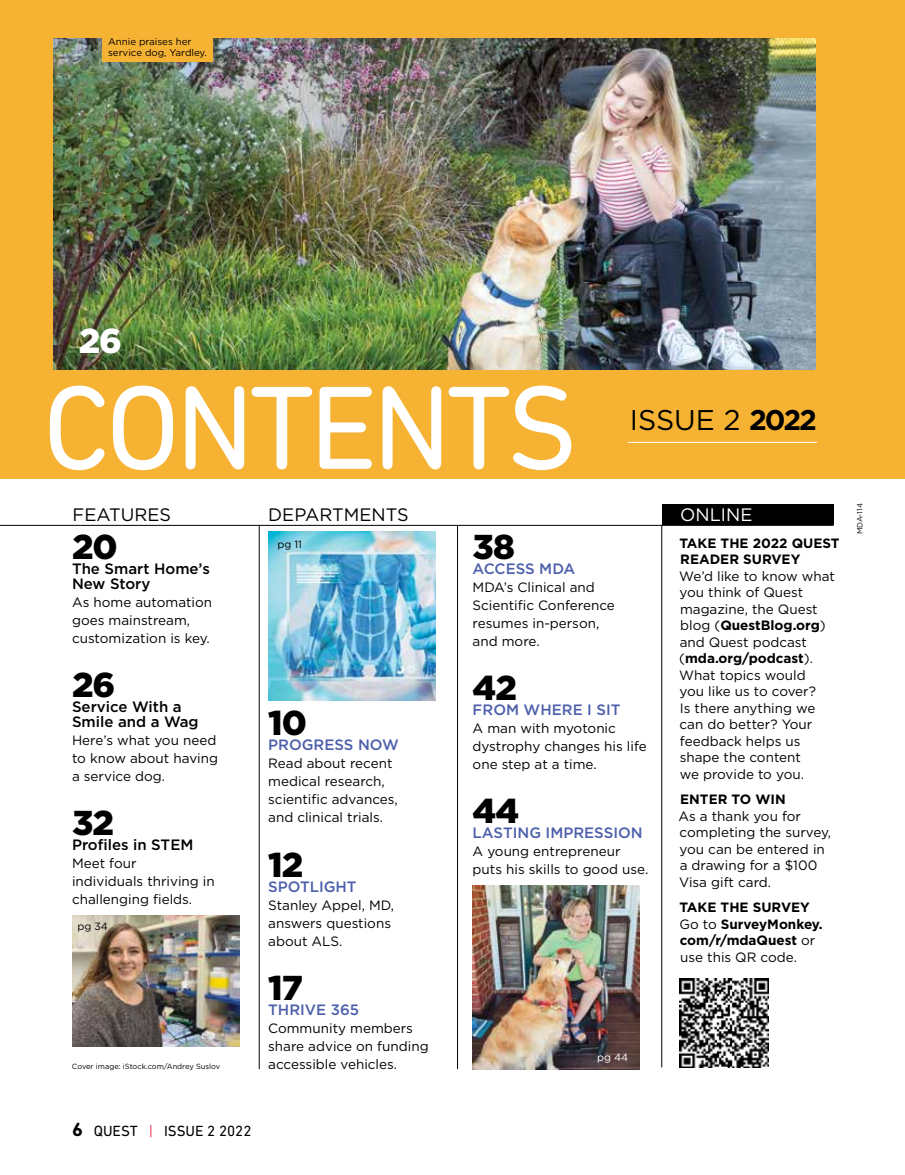
<style>
.page{position:relative;width:905px;height:1175px;background:#fff}
.page>*{position:absolute;margin:0;border:0;box-sizing:border-box;transform-origin:0 0}
.t1{font:120.45px "DIN Next Rounded LT Pro";letter-spacing:-.04em;color:#fff}
.t2{font:900 34.5px "Gotham";letter-spacing:-.03em;color:#000}
.t3{font:900 34.5px "Gotham";color:#fff}
.t4{font:28.5px "Gotham";color:#000}
.t5{font:18px "Gotham";color:#000}
.t6{font:18px "Gotham";color:#fff}
.t7{font:500 15px "Gotham";color:#4d5fab}
.t8{font:500 15px/15px "Gotham";color:#000}
.t9{font:15px "DIN Next Rounded LT Pro";color:#000}
.t10{font:13.5px/18px "Gotham";color:#000}
.t11{font:700 13.5px/16.5px "Gotham";color:#000}
.t12{font:10.5px "Gotham";color:#000}
.t13{font:10.5px "Gotham";color:#fff}
.t14{font:9.75px/10.5px "Gotham";color:#000}
.t15{font:7.5px "Gotham";color:#000}
.s1{font-weight:700}
.s2{font-weight:400}
.s3{font-weight:700;font-size:19.5px}
.s4{color:#e64560}
</style>
<div class="page">
<div style="left:0;top:0;width:904px;height:478px;background:#f6b333"></div>
<img style="left:53px;top:38px;width:762px;height:331px">
<hr style="left:627px;top:442px;width:190px;height:1px;background:#fff">
<div style="left:102px;top:29px;width:110px;height:32px;background:#f6b333"></div>
<hr style="left:259px;top:525px;width:1px;height:544px;background:#000">
<hr style="left:457px;top:525px;width:1px;height:544px;background:#000">
<hr style="left:661px;top:525px;width:1px;height:542px;background:#000">
<hr style="left:0;top:525px;width:833px;height:1px;background:#000">
<div style="left:661px;top:504px;width:172px;height:21px;background:#000"></div>
<svg style="left:679px;top:978px;width:90px;height:90px"></svg>
<img style="left:680px;top:978px;width:88px;height:89px">
<img style="left:472px;top:885px;width:167px;height:184px">
<img style="left:268px;top:531px;width:167px;height:170px">
<img style="left:72px;top:915px;width:167px;height:131px">
<p class="t14" style="left:108px;top:36px;width:100px">Annie praises her service dog, Yardley.</p>
<h2 class="t3" style="left:79px;top:321px;width:45px">26</h2>
<h1 class="t1" style="left:43px;top:358px;width:536px">CONTENTS</h1>
<h3 class="t4" style="left:629px;top:404px;width:189px">ISSUE 2 <span class="s1">2022</span></h3>
<h3 class="t5" style="left:73px;top:505px;width:100px">FEATURES</h3>
<h2 class="t2" style="left:72px;top:527px;width:47px">20</h2>
<p class="t8" style="left:72px;top:561px;width:139px">The Smart Home’s<br>New Story</p>
<p class="t10" style="left:72px;top:593px;width:142px">As home automation goes mainstream, customization is key.</p>
<h2 class="t2" style="left:72px;top:665px;width:45px">26</h2>
<p class="t8" style="left:72px;top:699px;width:128px">Service With a<br>Smile and a Wag</p>
<p class="t10" style="left:72px;top:731px;width:148px">Here’s what you need to know about having a service dog.</p>
<h2 class="t2" style="left:72px;top:803px;width:43px">32</h2>
<p class="t8" style="left:72px;top:837px;width:123px">Profiles in STEM</p>
<p class="t10" style="left:72px;top:854px;width:144px">Meet four<br>individuals thriving in challenging fields.</p>
<p class="t12" style="left:77px;top:920px;width:32px">pg 34</p>
<p class="t15" style="left:72px;top:1062px;width:150px">Cover image: iStock.com/Andrey Suslov</p>
<h3 class="t5" style="left:268px;top:505px;width:142px">DEPARTMENTS</h3>
<p class="t12" style="left:277px;top:539px;width:26px">pg 11</p>
<h2 class="t2" style="left:268px;top:703px;width:40px">10</h2>
<p class="t7" style="left:268px;top:736px;width:132px">PROGRESS NOW</p>
<p class="t10" style="left:268px;top:754px;width:131px">Read about recent medical research, scientific advances, and clinical trials.</p>
<h2 class="t2" style="left:268px;top:844px;width:37px">12</h2>
<p class="t7" style="left:268px;top:877px;width:90px">SPOTLIGHT</p>
<p class="t10" style="left:268px;top:895px;width:127px">Stanley Appel, MD, answers questions about ALS.</p>
<h2 class="t2" style="left:268px;top:967px;width:36px">17</h2>
<p class="t7" style="left:268px;top:1000px;width:92px">THRIVE 365</p>
<p class="t10" style="left:268px;top:1018px;width:162px">Community members share advice on funding accessible vehicles.</p>
<h2 class="t2" style="left:472px;top:527px;width:44px">38</h2>
<p class="t7" style="left:472px;top:560px;width:104px">ACCESS MDA</p>
<p class="t10" style="left:472px;top:578px;width:144px">MDA’s Clinical and<br>Scientific Conference resumes in-person, and more.</p>
<h2 class="t2" style="left:472px;top:668px;width:46px">42</h2>
<p class="t7" style="left:472px;top:701px;width:149px">FROM WHERE I SIT</p>
<p class="t10" style="left:472px;top:719px;width:176px">A man with myotonic dystrophy changes his life one step at a time.</p>
<h2 class="t2" style="left:472px;top:791px;width:48px">44</h2>
<p class="t7" style="left:472px;top:824px;width:172px">LASTING IMPRESSION</p>
<p class="t10" style="left:472px;top:842px;width:177px">A young entrepreneur puts his skills to good use.</p>
<h3 class="t6" style="left:680px;top:505px;width:74px">ONLINE</h3>
<p class="t11" style="left:679px;top:534px;width:162px">TAKE THE 2022 QUEST<br>READER SURVEY</p>
<p class="t10" style="left:679px;top:567px;width:157px;line-height:16.5px">We’d like to know what you think of Quest magazine, the Quest blog (<span class="s1">QuestBlog.org</span>) and Quest podcast (<span class="s1">mda.org/podcast</span>).<br>What topics would<br>you like us to cover?<br>Is there anything we can do better? Your feedback helps us shape the content<br>we provide to you.</p>
<p class="t11" style="left:680px;top:791px;width:107px">ENTER TO WIN</p>
<p class="t10" style="left:678px;top:807px;width:154px;line-height:16.5px">As a thank you for completing the survey, you can be entered in a drawing for a $100<br>Visa gift card.</p>
<p class="t11" style="left:679px;top:899px;width:145px">TAKE THE SURVEY<br><span class="s2">Go to</span> SurveyMonkey. com/r/mdaQuest <span class="s2">or use this QR code.</span></p>
<p class="t13" style="left:597px;top:1051px;width:33px">pg 44</p>
<p class="t15" style="left:855px;top:534px;width:32px;rotate:-90deg">MDA-114</p>
<p class="t9" style="left:72px;top:1122px;width:181px"><span class="s3">6</span> QUEST <span class="s4">|</span> ISSUE 2 2022</p>
</div>
